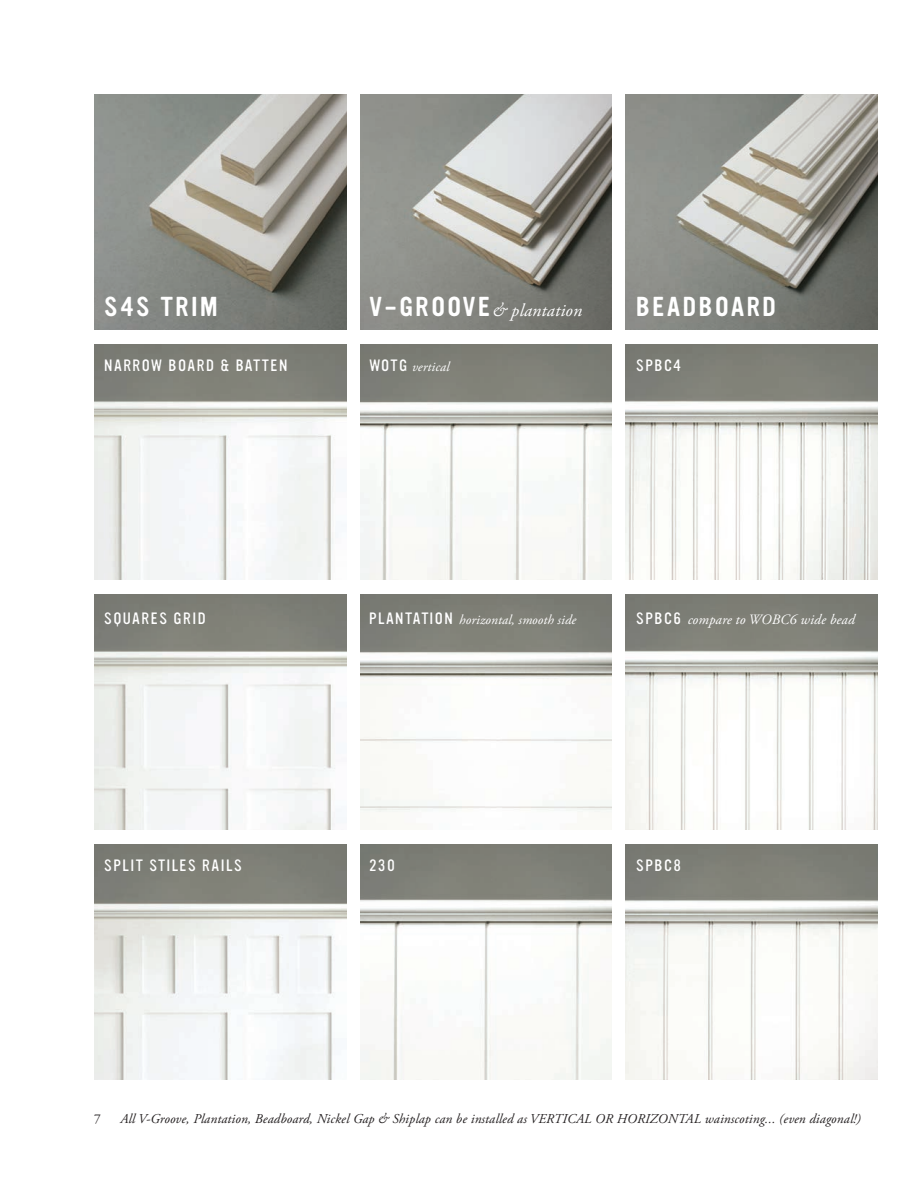
<style>
.page{position:relative;width:918px;height:1188px;background:#fff}
.page>*{position:absolute;margin:0;border:0;box-sizing:border-box;transform-origin:0 0}
.t1{font:24px "YWFT Ultramagnetic";letter-spacing:.1em;color:#fff}
.t2{font:italic 18px "Adobe Garamond Pro";letter-spacing:.01em;color:#fff}
.t3{font:300 14.4px "YWFT Ultramagnetic";letter-spacing:.1em;color:#fff}
.t4{font:italic 14.25px "Adobe Garamond Pro";letter-spacing:.01em;color:#fff}
.t5{font:italic 13.5px "Adobe Garamond Pro";letter-spacing:.01em;color:#231f20}
.t6{font:italic 13.5px "Adobe Garamond Pro";letter-spacing:.01em;color:#fff}
.t7{font:13.5px "Adobe Garamond Pro";color:#231f20}
.s1{font-family:"YWFT Ultramagnetic";font-style:normal;font-size:24px}
.s2{font-family:"YWFT Ultramagnetic";font-weight:300;font-style:normal;font-size:14.4px}
</style>
<div class="page">
<img style="left:626px;top:345px;width:252px;height:235px">
<img style="left:360px;top:845px;width:252px;height:235px">
<img style="left:626px;top:595px;width:251px;height:235px">
<img style="left:626px;top:845px;width:252px;height:235px">
<img style="left:360px;top:595px;width:252px;height:217px">
<img style="left:94px;top:345px;width:252px;height:235px">
<img style="left:626px;top:94px;width:252px;height:236px">
<img style="left:94px;top:94px;width:252px;height:236px">
<img style="left:360px;top:345px;width:252px;height:235px">
<img style="left:360px;top:94px;width:252px;height:236px">
<img style="left:94px;top:595px;width:252px;height:235px">
<img style="left:94px;top:845px;width:252px;height:235px">
<p class="t1" style="left:104px;top:289px;width:115px">S4S TRIM</p>
<p class="t1" style="left:636px;top:289px;width:141px">BEADBOARD</p>
<p class="t2" style="left:369px;top:299px;width:215px"><span class="s1">V-GROOVE</span>&amp; plantation</p>
<p class="t3" style="left:104px;top:358px;width:185px">NARROW BOARD &amp; BATTEN</p>
<p class="t6" style="left:369px;top:359px;width:82px"><span class="s2">WOTG</span> vertical</p>
<p class="t3" style="left:636px;top:358px;width:46px">SPBC4</p>
<p class="t3" style="left:104px;top:610px;width:103px">SQUARES GRID</p>
<p class="t3" style="left:104px;top:858px;width:139px">SPLIT STILES RAILS</p>
<p class="t6" style="left:369px;top:611px;width:209px"><span class="s2">PLANTATION</span> horizontal, smooth side</p>
<p class="t4" style="left:636px;top:611px;width:220px"><span class="s2">SPBC6</span> compare to WOBC6 wide bead</p>
<p class="t3" style="left:369px;top:858px;width:27px">230</p>
<p class="t3" style="left:636px;top:858px;width:46px">SPBC8</p>
<p class="t7" style="left:94px;top:1111px;width:8px">7</p>
<p class="t5" style="left:121px;top:1111px;width:742px">All V-Groove, Plantation, Beadboard, Nickel Gap &amp; Shiplap can be installed as VERTICAL OR HORIZONTAL wainscoting... (even diagonal!)</p>
</div>
